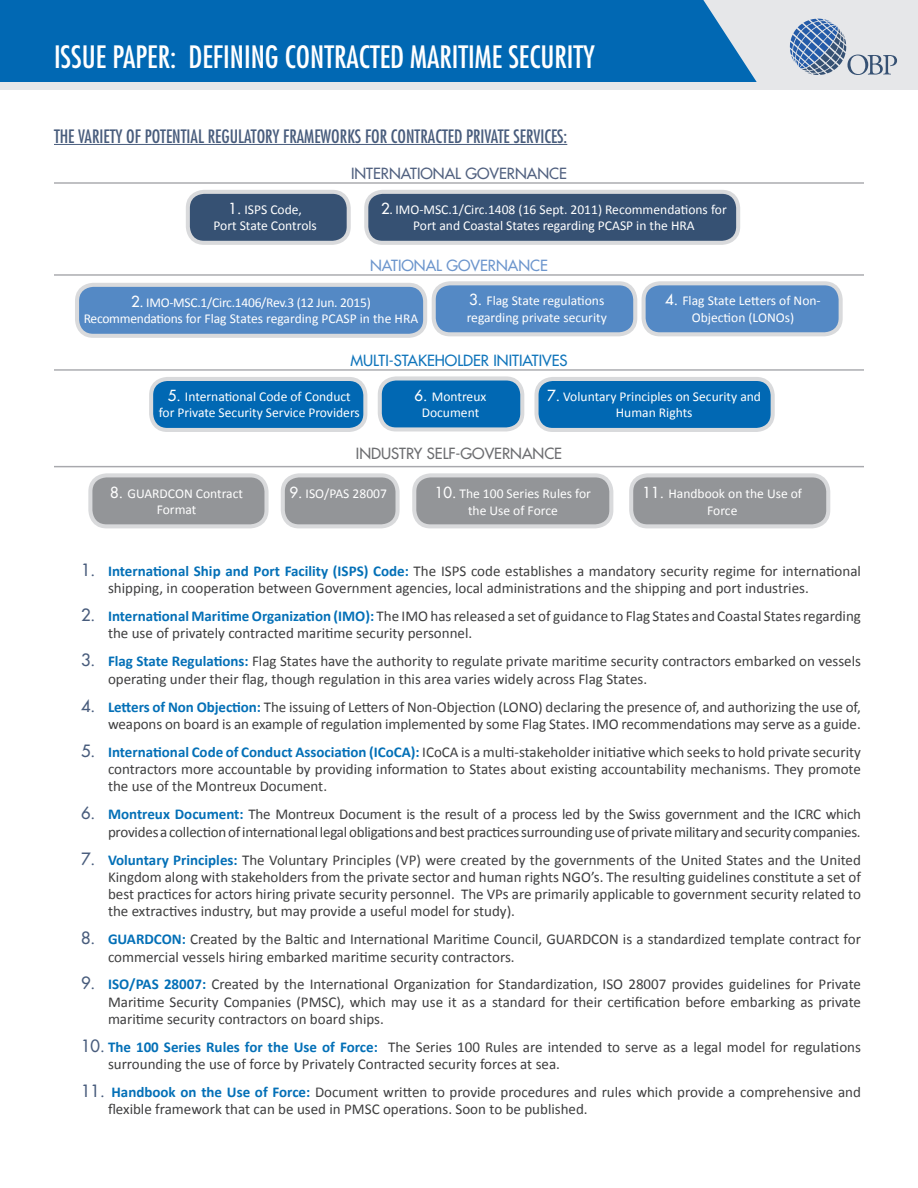
<style>
.page{position:relative;width:918px;height:1188px;background:#fff}
.page>*{position:absolute;margin:0;border:0;box-sizing:border-box;transform-origin:0 0}
.t1{font:condensed 30px "Futura Std";color:#fff}
.t2{font:condensed 18px "Futura Std";color:#485c7c}
.t3{font:15px/17.2px "Calibri";color:#3e3e3f}
.t4{font:500 15px "Futura Std";color:#1075bb}
.t5{font:500 15px "Futura Std";color:#516180}
.t6{font:500 15px "Futura Std";color:#6c6d70}
.t7{font:500 15px "Futura Std";color:#6d96cd}
.t8{font:13.5px/16.2px "Calibri";color:#fff;text-align:center}
.t9{font:13.5px/16.2px "Calibri";letter-spacing:-.02em;color:#fff;text-align:center}
.s1{font-family:"Futura Std";font-weight:500;font-size:14.85px}
.s2{font-family:"Futura Std";font-stretch:condensed}
.s3{font-family:"Futura Std";font-weight:500;font-size:16.5px;color:#485c7c}
.s4{font-weight:700;color:#0470b7}
</style>
<div class="page">
<hr style="left:54px;top:144px;width:513px;height:1px;background:#485c7c">
<div style="left:0;top:0;width:918px;height:87px;background:#0168b3"></div>
<svg style="left:703px;top:0;width:215px;height:83px;background:#b4c7d8"></svg>
<div style="left:1px;top:83px;width:917px;height:7px;background:#e6e7e9"></div>
<div style="left:188px;top:192px;width:161px;height:51px;background:#365173;border-radius:16px"></div>
<div style="left:186px;top:190px;width:165px;height:55px;border:4px solid #d9dadc;border-radius:16px"></div>
<div style="left:434px;top:283px;width:201px;height:51px;background:#5489c5;border-radius:16px"></div>
<div style="left:432px;top:281px;width:205px;height:55px;border:4px solid #d9dadc;border-radius:16px"></div>
<div style="left:90px;top:475px;width:177px;height:51px;background:#939598;border-radius:16px"></div>
<div style="left:88px;top:473px;width:181px;height:55px;border:4px solid #d9dadc;border-radius:16px"></div>
<div style="left:151px;top:379px;width:214px;height:51px;background:#0168b3;border-radius:16px"></div>
<div style="left:149px;top:377px;width:218px;height:55px;border:4px solid #d9dadc;border-radius:16px"></div>
<div style="left:366px;top:192px;width:372px;height:51px;background:#365173;border-radius:16px"></div>
<div style="left:364px;top:190px;width:376px;height:55px;border:4px solid #d9dadc;border-radius:16px"></div>
<div style="left:77px;top:285px;width:348px;height:51px;background:#5489c5;border-radius:16px"></div>
<div style="left:75px;top:283px;width:352px;height:55px;border:4px solid #d9dadc;border-radius:16px"></div>
<div style="left:283px;top:475px;width:115px;height:51px;background:#939598;border-radius:16px"></div>
<div style="left:281px;top:473px;width:119px;height:55px;border:4px solid #d9dadc;border-radius:16px"></div>
<div style="left:380px;top:378px;width:142px;height:51px;background:#0168b3;border-radius:16px"></div>
<div style="left:378px;top:376px;width:146px;height:55px;border:4px solid #d9dadc;border-radius:16px"></div>
<div style="left:644px;top:283px;width:197px;height:51px;background:#5489c5;border-radius:16px"></div>
<div style="left:642px;top:281px;width:201px;height:55px;border:4px solid #d9dadc;border-radius:16px"></div>
<div style="left:414px;top:475px;width:197px;height:51px;background:#939598;border-radius:16px"></div>
<div style="left:412px;top:473px;width:201px;height:55px;border:4px solid #d9dadc;border-radius:16px"></div>
<div style="left:631px;top:475px;width:197px;height:51px;background:#939598;border-radius:16px"></div>
<div style="left:629px;top:473px;width:201px;height:55px;border:4px solid #d9dadc;border-radius:16px"></div>
<div style="left:537px;top:379px;width:236px;height:51px;background:#0168b3;border-radius:16px"></div>
<div style="left:534px;top:377px;width:241px;height:55px;border:4px solid #d9dadc;border-radius:16px"></div>
<hr style="left:54px;top:182px;width:810px;height:2px;background:#a8a9ad">
<hr style="left:54px;top:274px;width:810px;height:2px;background:#a8a9ad">
<hr style="left:54px;top:369px;width:810px;height:2px;background:#a8a9ad">
<hr style="left:54px;top:466px;width:810px;height:1px;background:#a8a9ad">
<h1 class="t1" style="left:54px;top:39px;width:543px">ISSUE PAPER: DEFINING CONTRACTED MARITIME SECURITY</h1>
<p class="t2" style="left:54px;top:125px;width:515px">THE VARIETY OF POTENTIAL REGULATORY FRAMEWORKS FOR CONTRACTED PRIVATE SERVICES:</p>
<p class="t8" style="left:214px;top:203px;width:105px"><span class="s1">1.</span> ISPS Code,<br>Port State Controls</p>
<p class="t5" style="left:351px;top:164px;width:217px">INTERNATIONAL GOVERNANCE</p>
<p class="t8" style="left:381px;top:203px;width:347px"><span class="s1">2</span><span class="s2">.</span> IMO-MSC.1/Circ.1408 (16 Sept. 2011) Recommendations for<br>Port and Coastal States regarding PCASP in the HRA</p>
<p class="t7" style="left:370px;top:256px;width:179px">NATIONAL GOVERNANCE</p>
<p class="t9" style="left:84px;top:296px;width:336px"><span class="s1">2.</span> IMO-MSC.1/Circ.1406/Rev.3 (12 Jun. 2015)<br>Recommendations for Flag States regarding PCASP in the HRA</p>
<p class="t8" style="left:467px;top:294px;width:142px;text-align:left"><span class="s1">3.</span> Flag State regulations regarding private security</p>
<p class="t4" style="left:350px;top:351px;width:219px">MULTI-STAKEHOLDER INITIATIVES</p>
<p class="t8" style="left:665px;top:294px;width:157px"><span class="s1">4.</span> Flag State Letters of Non-<br>Objection (LONOs)</p>
<p class="t8" style="left:159px;top:390px;width:203px"><span class="s1">5.</span> International Code of Conduct for Private Security Service Providers</p>
<p class="t8" style="left:415px;top:389px;width:73px"><span class="s1">6.</span> Montreux<br>Document</p>
<p class="t8" style="left:547px;top:390px;width:215px"><span class="s1">7.</span> Voluntary Principles on Security and<br>Human Rights</p>
<p class="t8" style="left:110px;top:486px;width:134px"><span class="s1">8.</span> GUARDCON Contract<br>Format</p>
<p class="t6" style="left:356px;top:444px;width:208px">INDUSTRY SELF-GOVERNANCE</p>
<p class="t8" style="left:290px;top:486px;width:99px"><span class="s1">9.</span> ISO/PAS 28007</p>
<p class="t8" style="left:435px;top:485px;width:158px;line-height:17.9px"><span class="s1">10.</span> The 100 Series Rules for the Use of Force</p>
<p class="t8" style="left:643px;top:485px;width:161px;line-height:17.9px"><span class="s1">11.</span> Handbook on the Use of<br>Force</p>
<p class="t3" style="left:108px;top:564px;width:754px;text-indent:-27px"><span class="s3">1.</span> <span class="s4">International Ship and Port Facility (ISPS) Code:</span> The ISPS code establishes a mandatory security regime for international shipping, in cooperation between Government agencies, local administrations and the shipping and port industries.</p>
<p class="t3" style="left:108px;top:609px;width:754px;text-indent:-27px"><span class="s3">2.</span> <span class="s4">International Maritime Organization (IMO):</span> The IMO has released a set of guidance to Flag States and Coastal States regarding the use of privately contracted maritime security personnel.</p>
<p class="t3" style="left:108px;top:654px;width:754px;text-indent:-27px"><span class="s3">3.</span> <span class="s4">Flag State Regulations:</span> Flag States have the authority to regulate private maritime security contractors embarked on vessels operating under their flag, though regulation in this area varies widely across Flag States.</p>
<p class="t3" style="left:81px;top:699px;width:781px;text-align:right"><span class="s3">4.</span> <span class="s4">Letters of Non Objection:</span> The issuing of Letters of Non-Objection (LONO) declaring the presence of, and authorizing the use of, weapons on board is an example of regulation implemented by some Flag States. IMO recommendations may serve as a guide.</p>
<p class="t3" style="left:108px;top:744px;width:755px;text-align:justify;text-indent:-27px"><span class="s3">5.</span> <span class="s4">International Code of Conduct Association (ICoCA):</span> ICoCA is a multi-stakeholder initiative which seeks to hold private security contractors more accountable by providing information to States about existing accountability mechanisms. They promote the use of the Montreux Document.</p>
<p class="t3" style="left:81px;top:807px;width:782px;text-align:right"><span class="s3">6.</span> <span class="s4">Montreux Document:</span> The Montreux Document is the result of a process led by the Swiss government and the ICRC which provides a collection of international legal obligations and best practices surrounding use of private military and security companies.</p>
<p class="t3" style="left:108px;top:852px;width:755px;text-align:justify;text-indent:-27px"><span class="s3">7.</span> <span class="s4">Voluntary Principles:</span> The Voluntary Principles (VP) were created by the governments of the United States and the United Kingdom along with stakeholders from the private sector and human rights NGO’s. The resulting guidelines constitute a set of best practices for actors hiring private security personnel. The VPs are primarily applicable to government security related to the extractives industry, but may provide a useful model for study).</p>
<p class="t3" style="left:108px;top:932px;width:755px;text-indent:-27px"><span class="s3">8.</span> <span class="s4">GUARDCON:</span> Created by the Baltic and International Maritime Council, GUARDCON is a standardized template contract for commercial vessels hiring embarked maritime security contractors.</p>
<p class="t3" style="left:108px;top:977px;width:755px;text-align:justify;text-indent:-27px"><span class="s3">9.</span> <span class="s4">ISO/PAS 28007:</span> Created by the International Organization for Standardization, ISO 28007 provides guidelines for Private Maritime Security Companies (PMSC), which may use it as a standard for their certification before embarking as private maritime security contractors on board ships.</p>
<p class="t3" style="left:108px;top:1040px;width:754px;text-indent:-27px"><span class="s3">10.</span> <span class="s4">The 100 Series Rules for the Use of Force:</span> The Series 100 Rules are intended to serve as a legal model for regulations surrounding the use of force by Privately Contracted security forces at sea.</p>
<p class="t3" style="left:108px;top:1085px;width:754px;text-indent:-27px"><span class="s3">11.</span> <span class="s4">Handbook on the Use of Force:</span> Document written to provide procedures and rules which provide a comprehensive and flexible framework that can be used in PMSC operations. Soon to be published.</p>
</div>
